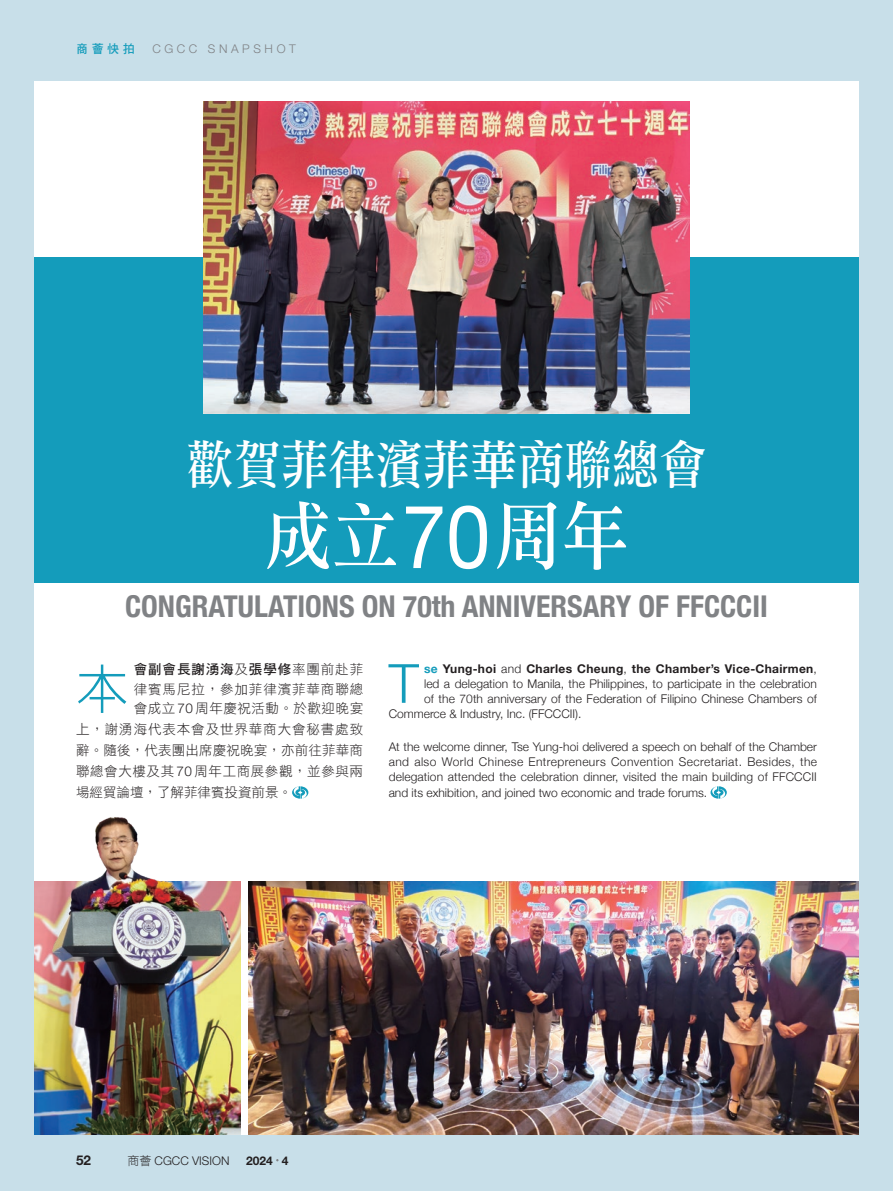
<style>
.page{position:relative;width:893px;height:1191px;background:#c8dfe9}
.page>*{position:absolute;margin:0;border:0;box-sizing:border-box;transform-origin:0 0}
.t1{font:75px "DF Li Song Std W5";color:#fff;scale:.9 1}
.t2{font:300 54px "Helvetica Neue";color:#149cbb}
.t3{font:52.5px "DF Li Song Std W5";color:#fff;scale:.9 1}
.t4{font:52.5px "DF Hei Std W3";color:#149cbb}
.t5{font:700 condensed 30px "Helvetica Neue";color:#808285}
.t6{font:13.5px/21px "DF Hei Std W3";letter-spacing:.04em;color:#231f20;text-align:justify}
.t7{font:13.5px/19.5px "DF Hei Std W3";letter-spacing:.065em;color:#231f20}
.t8{font:13.5px "DF Hei Std W7";letter-spacing:.065em;color:#231f20}
.t9{font:700 13.5px "Helvetica Neue LT";color:#231f20}
.t10{font:300 12px/15.3px "Helvetica Neue";color:#231f20;text-align:justify}
.t11{font:700 12px "Helvetica Neue";letter-spacing:.025em;color:#231f20}
.t12{font:300 12px "Helvetica Neue LT";color:#231f20}
.t13{font:300 12px "Helvetica Neue LT";letter-spacing:.3em;color:#808285}
.t14{font:700 12px "Helvetica Neue LT";color:#231f20}
.t15{font:12px "DF Hei Std W7";color:#149cbb}
.s1{font-family:"DF Hei Std W3"}
.s2{font-family:"Helvetica Neue LT";font-weight:300}
.s3{color:#149cbb}
.s4{font-weight:300}
.s5{font-family:"DF Hei Std W3";font-weight:400}
</style>
<div class="page">
<div style="left:34px;top:82px;width:825px;height:1053px;background:#fff"></div>
<svg style="left:292px;top:786px;width:16px;height:12px"></svg>
<div style="left:34px;top:257px;width:825px;height:325px;background:#149cbb"></div>
<svg style="left:710px;top:786px;width:17px;height:12px"></svg>
<svg style="left:406px;top:505px;width:81px;height:64px"></svg>
<img style="left:204px;top:101px;width:485px;height:312px">
<img style="left:249px;top:881px;width:610px;height:254px">
<img style="left:34px;top:1042px;width:206px;height:93px">
<img style="left:34px;top:817px;width:206px;height:225px">
<p class="t15" style="left:76px;top:42px;width:60px">商薈快拍</p>
<p class="t13" style="left:152px;top:41px;width:145px">CGCC SNAPSHOT</p>
<h3 class="t3" style="left:187px;top:436px;width:579px">歡賀菲律濱菲華商聯總會</h3>
<h1 class="t1" style="left:264px;top:495px;width:152px">成立</h1>
<h1 class="t1" style="left:494px;top:495px;width:151px">周年</h1>
<h3 class="t5" style="left:125px;top:581px;width:644px">CONGRATULATIONS ON 70th ANNIVERSARY OF FFCCCII</h3>
<h3 class="t4" style="left:76px;top:660px;width:54px">本</h3>
<p class="t8" style="left:134px;top:662px;width:231px">會副會長謝湧海<span class="s1">及</span>張學修<span class="s1">率團前赴菲</span></p>
<p class="t7" style="left:134px;top:679px;width:231px">律賓馬尼拉，參加菲律濱菲華商聯總會成立<span class="s2">70</span>周年慶祝活動。於歡迎晚宴</p>
<p class="t6" style="left:76px;top:718px;width:289px">上，謝湧海代表本會及世界華商大會秘書處致辭。隨後，代表團出席慶祝晚宴，亦前往菲華商聯總會大樓及其 <span class="s2">70</span> 周年工商展參觀，並參與兩場經貿論壇，了解菲律賓投資前景。</p>
<h2 class="t2" style="left:389px;top:640px;width:32px">T</h2>
<p class="t11" style="left:424px;top:659px;width:394px"><span class="s3">se</span> Yung-hoi <span class="s4">and</span> Charles Cheung<span class="s4">,</span> the Chamber’s Vice-Chairmen<span class="s4">,</span></p>
<p class="t10" style="left:424px;top:675px;width:394px">led a delegation to Manila, the Philippines, to participate in the celebration</p>
<p class="t10" style="left:424px;top:690px;width:394px">of the 70th anniversary of the Federation of Filipino Chinese Chambers of</p>
<p class="t10" style="left:389px;top:705px;width:194px">Commerce &amp; Industry, Inc. (FFCCCII).</p>
<p class="t10" style="left:389px;top:738px;width:430px">At the welcome dinner, Tse Yung-hoi delivered a speech on behalf of the Chamber and also World Chinese Entrepreneurs Convention Secretariat. Besides, the delegation attended the celebration dinner, visited the main building of FFCCCII and its exhibition, and joined two economic and trade forums.</p>
<p class="t9" style="left:76px;top:1151px;width:17px">52</p>
<p class="t12" style="left:128px;top:1153px;width:103px"><span class="s5">商薈</span> CGCC VISION</p>
<p class="t14" style="left:246px;top:1153px;width:44px">2024 4</p>
</div>
